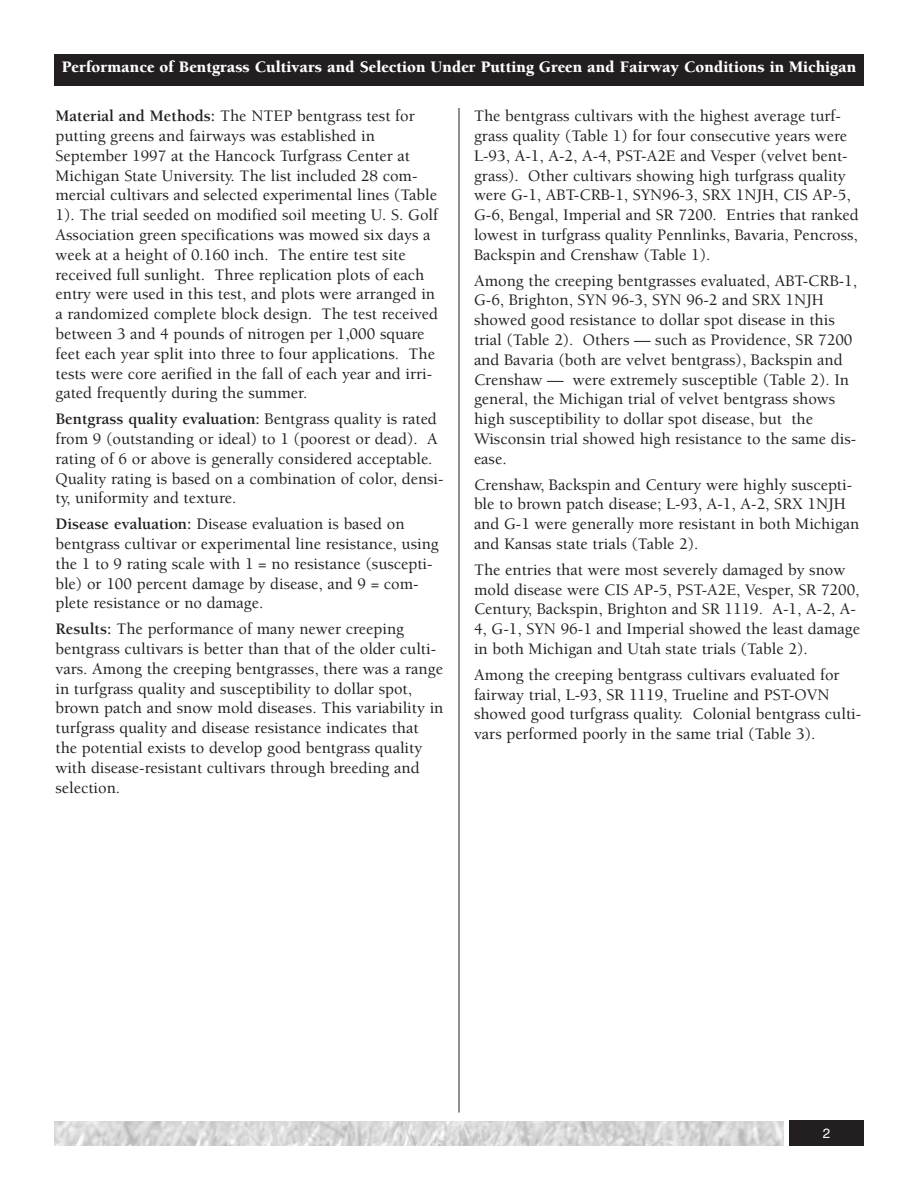
<style>
.page{position:relative;width:918px;height:1188px;background:#fff}
.page>*{position:absolute;margin:0;border:0;box-sizing:border-box;transform-origin:0 0}
.t1{font:500 16.5px/19.8px "Berkeley";color:#231f20}
.t2{font:900 16.5px "Berkeley";color:#fff}
.t3{font:13.5px "Helvetica";color:#fff}
.s1{font-weight:700}
</style>
<div class="page">
<img style="left:54px;top:1121px;width:729px;height:25px">
<div style="left:789px;top:1121px;width:75px;height:25px;background:#231f20"></div>
<div style="left:54px;top:54px;width:810px;height:31px;background:#231f20"></div>
<hr style="left:459px;top:108px;width:1px;height:1005px;background:#231f20">
<p class="t2" style="left:62px;top:60px;width:796px">Performance of Bentgrass Cultivars and Selection Under Putting Green and Fairway Conditions in Michigan</p>
<p class="t1" style="left:474px;top:108px;width:386px">The bentgrass cultivars with the highest average turf&shy;grass quality (Table 1) for four consecutive years were L-93, A-1, A-2, A-4, PST-A2E and Vesper (velvet bent&shy;grass). Other cultivars showing high turfgrass quality were G-1, ABT-CRB-1, SYN96-3, SRX 1NJH, CIS AP-5, G-6, Bengal, Imperial and SR 7200. Entries that ranked lowest in turfgrass quality Pennlinks, Bavaria, Pencross, Backspin and Crenshaw (Table 1).</p>
<p class="t1" style="left:474px;top:272px;width:385px">Among the creeping bentgrasses evaluated, ABT-CRB-1, G-6, Brighton, SYN 96-3, SYN 96-2 and SRX 1NJH showed good resistance to dollar spot disease in this trial (Table 2). Others — such as Providence, SR 7200 and Bavaria (both are velvet bentgrass), Backspin and Crenshaw — were extremely susceptible (Table 2). In general, the Michigan trial of velvet bentgrass shows high susceptibility to dollar spot disease, but the Wisconsin trial showed high resistance to the same dis&shy;ease.</p>
<p class="t1" style="left:474px;top:476px;width:387px">Crenshaw, Backspin and Century were highly suscepti&shy;ble to brown patch disease; L-93, A-1, A-2, SRX 1NJH and G-1 were generally more resistant in both Michigan and Kansas state trials (Table 2).</p>
<p class="t1" style="left:474px;top:561px;width:388px">The entries that were most severely damaged by snow mold disease were CIS AP-5, PST-A2E, Vesper, SR 7200, Century, Backspin, Brighton and SR 1119. A-1, A-2, A-4, G-1, SYN 96-1 and Imperial showed the least damage in both Michigan and Utah state trials (Table 2).</p>
<p class="t1" style="left:474px;top:666px;width:389px">Among the creeping bentgrass cultivars evaluated for fairway trial, L-93, SR 1119, Trueline and PST-OVN showed good turfgrass quality. Colonial bentgrass culti&shy;vars performed poorly in the same trial (Table 3).</p>
<p class="t1" style="left:56px;top:108px;width:384px"><span class="s1">Material and Methods:</span> The NTEP bentgrass test for putting greens and fairways was established in September 1997 at the Hancock Turfgrass Center at Michigan State University. The list included 28 com&shy;mercial cultivars and selected experimental lines (Table 1). The trial seeded on modified soil meeting U. S. Golf Association green specifications was mowed six days a week at a height of 0.160 inch. The entire test site received full sunlight. Three replication plots of each entry were used in this test, and plots were arranged in a randomized complete block design. The test received between 3 and 4 pounds of nitrogen per 1,000 square feet each year split into three to four applications. The tests were core aerified in the fall of each year and irri&shy;gated frequently during the summer.</p>
<p class="t1" style="left:56px;top:411px;width:390px"><span class="s1">Bentgrass quality evaluation:</span> Bentgrass quality is rated from 9 (outstanding or ideal) to 1 (poorest or dead). A rating of 6 or above is generally considered acceptable.<br>Quality rating is based on a combination of color, densi&shy;ty, uniformity and texture.</p>
<p class="t1" style="left:56px;top:516px;width:385px"><span class="s1">Disease evaluation:</span> Disease evaluation is based on bentgrass cultivar or experimental line resistance, using the 1 to 9 rating scale with 1 = no resistance (suscepti&shy;ble) or 100 percent damage by disease, and 9 = com&shy;plete resistance or no damage.</p>
<p class="t1" style="left:56px;top:621px;width:389px"><span class="s1">Results:</span> The performance of many newer creeping bentgrass cultivars is better than that of the older culti&shy;vars. Among the creeping bentgrasses, there was a range in turfgrass quality and susceptibility to dollar spot, brown patch and snow mold diseases. This variability in turfgrass quality and disease resistance indicates that the potential exists to develop good bentgrass quality with disease-resistant cultivars through breeding and selection.</p>
<p class="t3" style="left:823px;top:1128px;width:9px">2</p>
</div>
